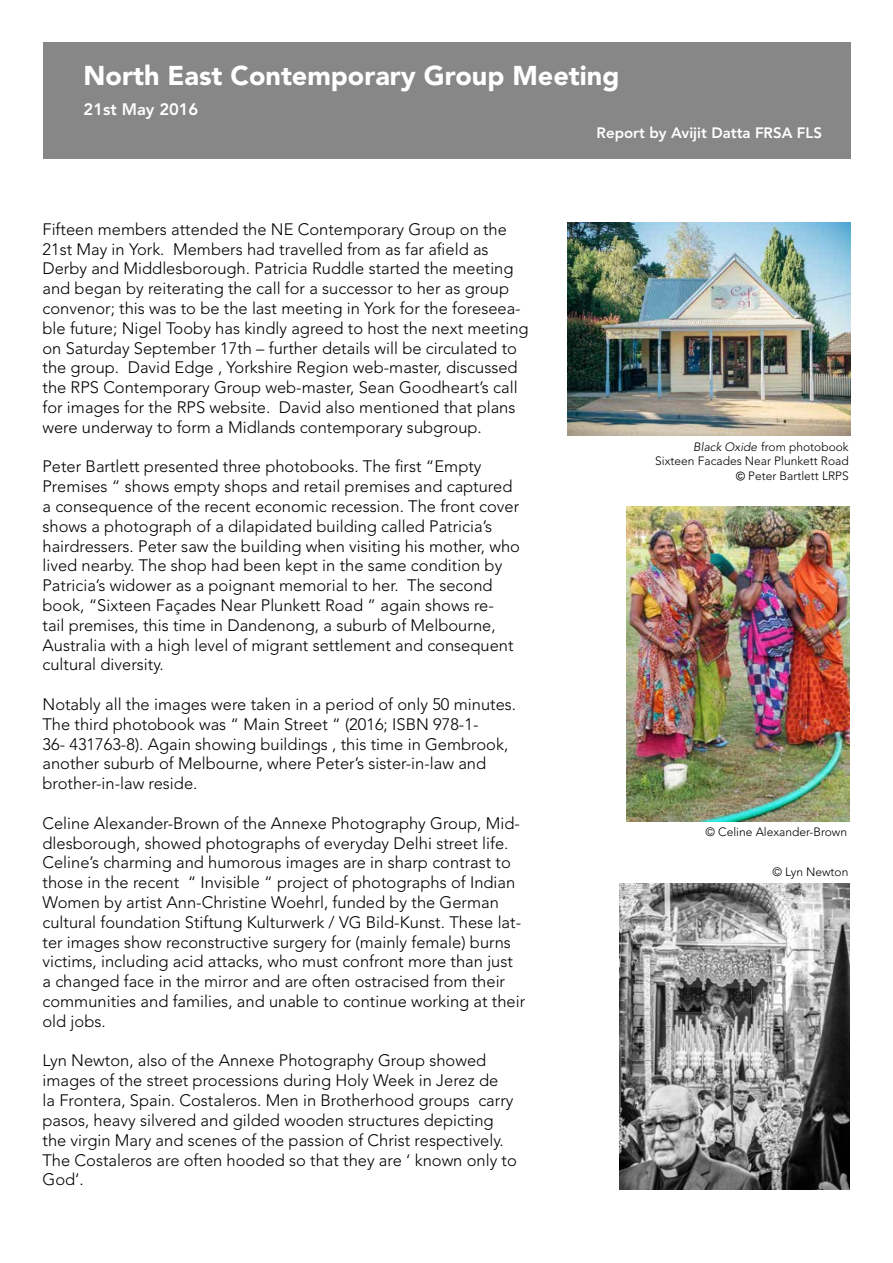
<style>
.page{position:relative;width:893px;height:1263px;background:#fff}
.page>*{position:absolute;margin:0;border:0;box-sizing:border-box;transform-origin:0 0}
.t1{font:900 27px "Avenir LT Std";color:#fff}
.t2{font:300 16.5px/19.8px "Avenir LT Std";color:#000}
.t3{font:800 16.5px "Avenir LT Std";color:#fff}
.t4{font:800 15px "Avenir LT Std";color:#fff}
.t5{font:300 12px/14.4px "Avenir LT Std";color:#000;text-align:right}
.s1{font-style:italic}
.s2{font-family:"Gill Sans";font-weight:400}
</style>
<div class="page">
<div style="left:43px;top:42px;width:807px;height:117px;background:#878787"></div>
<img style="left:627px;top:506px;width:222px;height:315px">
<img style="left:620px;top:883px;width:230px;height:307px">
<img style="left:567px;top:222px;width:283px;height:213px">
<h1 class="t1" style="left:84px;top:59px;width:537px">North East Contemporary Group Meeting</h1>
<p class="t3" style="left:84px;top:100px;width:116px">21st May 2016</p>
<p class="t4" style="left:597px;top:124px;width:227px">Report by Avijit Datta FRSA FLS</p>
<p class="t2" style="left:43px;top:219px;width:488px">Fifteen members attended the NE Contemporary Group on the 21st May in York. Members had travelled from as far afield as Derby and Middlesborough. Patricia Ruddle started the meeting and began by reiterating the call for a successor to her as group convenor; this was to be the last meeting in York for the foreseea&shy;ble future; Nigel Tooby has kindly agreed to host the next meeting on Saturday September 17th – further details will be circulated to the group. David Edge , Yorkshire Region web-master, discussed the RPS Contemporary Group web-master, Sean Goodheart’s call for images for the RPS website. David also mentioned that plans were underway to form a Midlands contemporary subgroup.</p>
<p class="t2" style="left:43px;top:457px;width:479px">Peter Bartlett presented three photobooks. The first “Empty Premises “ shows empty shops and retail premises and captured a consequence of the recent economic recession. The front cover shows a photograph of a dilapidated building called Patricia’s hairdressers. Peter saw the building when visiting his mother, who lived nearby. The shop had been kept in the same condition by Patricia’s widower as a poignant memorial to her. The second book, “Sixteen Façades Near Plunkett Road ” again shows re-<br>tail premises, this time in Dandenong, a suburb of Melbourne, Australia with a high level of migrant settlement and consequent cultural diversity.</p>
<p class="t2" style="left:43px;top:694px;width:475px">Notably all the images were taken in a period of only 50 minutes.<br>The third photobook was “ Main Street “ (2016; ISBN 978-1-<br>36- 431763-8). Again showing buildings , this time in Gembrook, another suburb of Melbourne, where Peter’s sister-in-law and brother-in-law reside.</p>
<p class="t2" style="left:43px;top:813px;width:484px">Celine Alexander-Brown of the Annexe Photography Group, Mid&shy;dlesborough, showed photographs of everyday Delhi street life.<br>Celine’s charming and humorous images are in sharp contrast to those in the recent “ Invisible “ project of photographs of Indian Women by artist Ann-Christine Woehrl, funded by the German cultural foundation Stiftung Kulturwerk / VG Bild-Kunst. These lat&shy;ter images show reconstructive surgery for (mainly female) burns victims, including acid attacks, who must confront more than just a changed face in the mirror and are often ostracised from their communities and families, and unable to continue working at their old jobs.</p>
<p class="t2" style="left:43px;top:1051px;width:476px">Lyn Newton, also of the Annexe Photography Group showed images of the street processions during Holy Week in Jerez de<br>la Frontera, Spain. Costaleros. Men in Brotherhood groups carry pasos, heavy silvered and gilded wooden structures depicting the virgin Mary and scenes of the passion of Christ respectively.<br>The Costaleros are often hooded so that they are ‘ known only to God‘.</p>
<p class="t5" style="left:655px;top:439px;width:195px"><span class="s1">Black Oxide</span> from photobook<br>Sixteen Facades Near Plunkett Road <span class="s2">©</span> Peter Bartlett LRPS</p>
<p class="t5" style="left:706px;top:825px;width:143px">© Celine Alexander-Brown</p>
<p class="t5" style="left:772px;top:865px;width:77px">© Lyn Newton</p>
</div>
